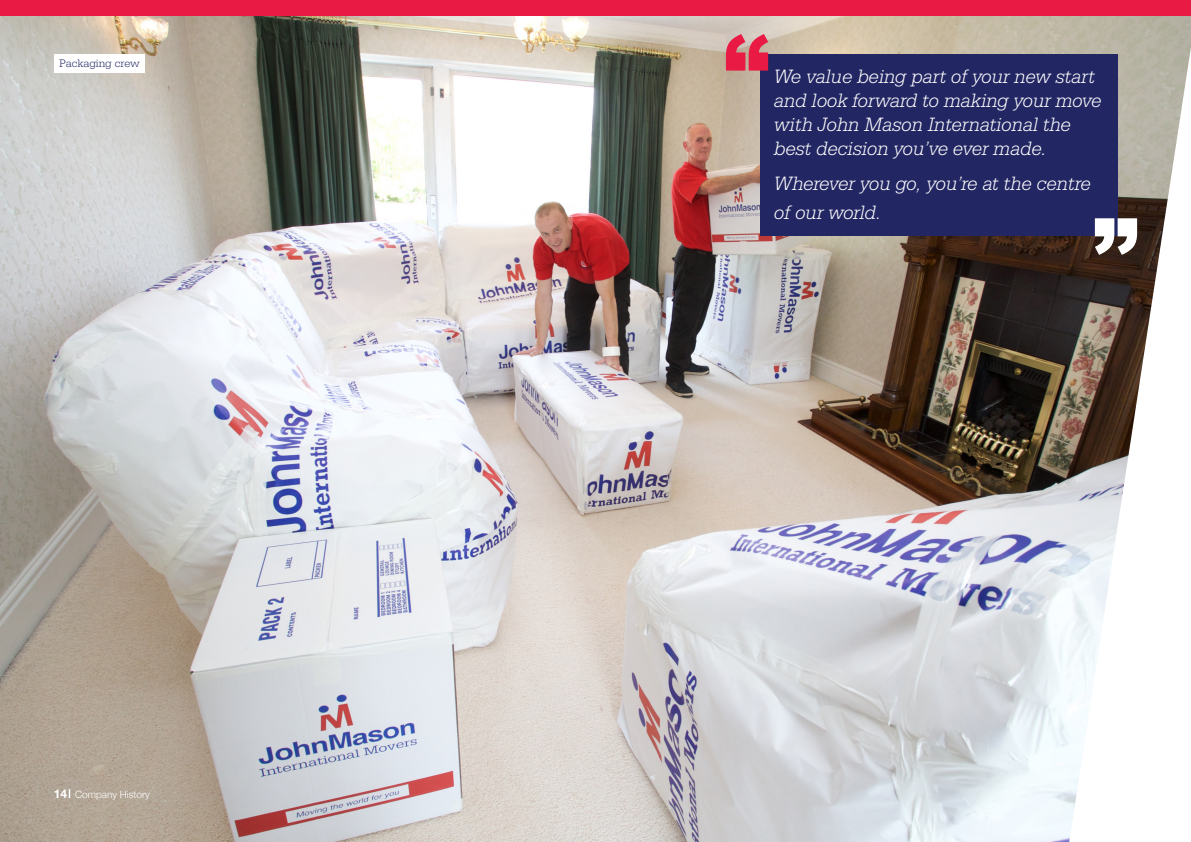
<style>
.page{position:relative;width:1191px;height:842px;background:#fff}
.page>*{position:absolute;margin:0;border:0;box-sizing:border-box;transform-origin:0 0}
.Body_copy{font:italic 300 20px/24px "Serifa";color:#fff}
.t1{font:700 12px "Helvetica Neue";color:#fff}
.t2{font:300 11.2px "Serifa";letter-spacing:-.015em;color:#222663}
.t3{font:300 10px "Helvetica Neue";color:#fff}
</style>
<div class="page">
<img style="left:0;top:15px;width:1191px;height:827px">
<div style="left:0;top:0;width:1191px;height:15px;background:#e91a43"></div>
<div style="left:760px;top:54px;width:357px;height:181px;background:#222663"></div>
<svg style="left:726px;top:34px;width:42px;height:37px;background:#df4a63"></svg>
<svg style="left:1094px;top:218px;width:43px;height:37px"></svg>
<div style="left:54px;top:54px;width:91px;height:18px;background:#fff"></div>
<p class="t2" style="left:59px;top:57px;width:82px">Packaging crew</p>
<p class="t1" style="left:54px;top:784px;width:15px">14</p>
<p class="t3" style="left:75px;top:786px;width:76px">Company History</p>
<p class="Body_copy" style="left:773px;top:65px;width:329px">We value being part of your new start and look forward to making your move with John Mason International the best decision you’ve ever made.</p>
<p class="Body_copy" style="left:773px;top:169px;width:318px;line-height:28.8px">Wherever you go, you’re at the centre of our world.</p>
</div>
